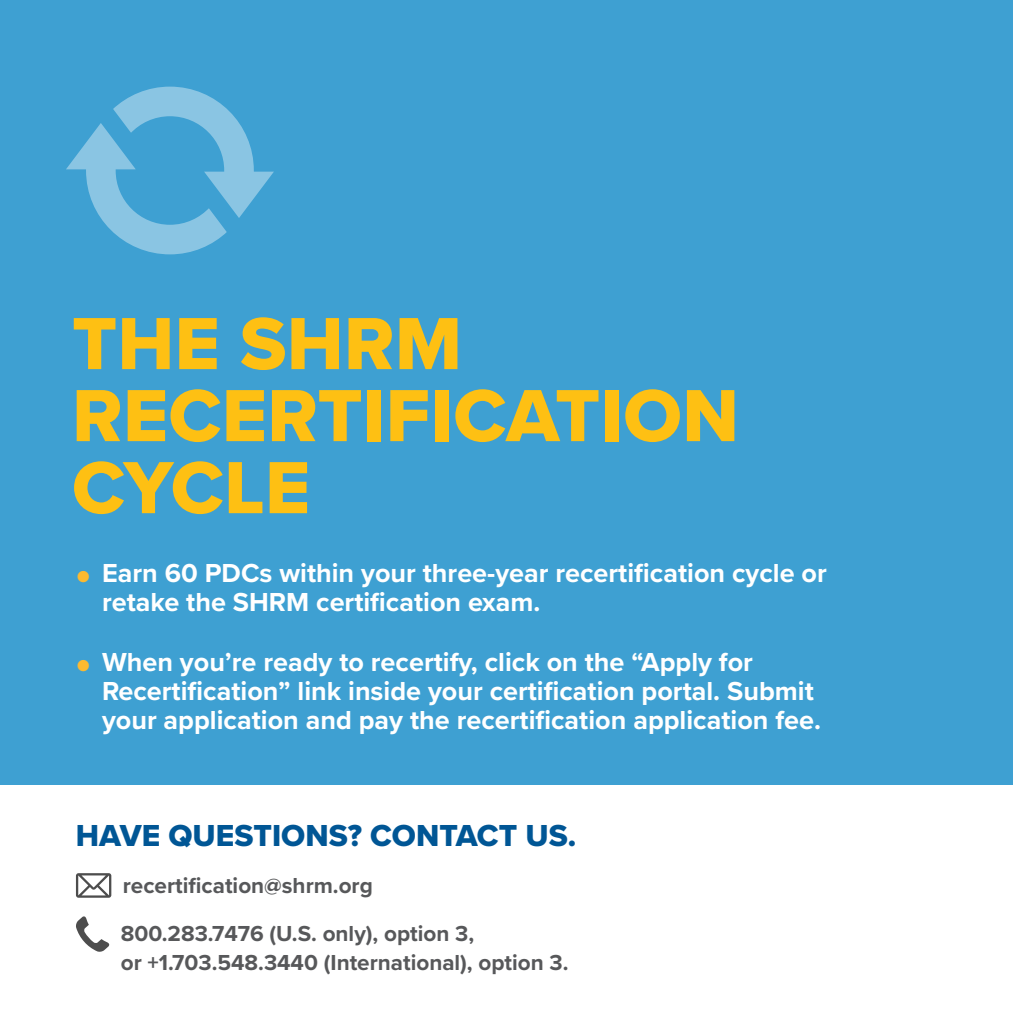
<style>
.page{position:relative;width:1013px;height:1013px;background:#fff}
.page>*{position:absolute;margin:0;border:0;box-sizing:border-box;transform-origin:0 0}
.Body_main{font:76.5px/72px "Proxima Nova Extrabld";letter-spacing:.005em;color:#fec013}
.Body_main-2{font:31.5px "Proxima Nova Extrabld";color:#005695}
.t1{font:700 27px/29.2px "Proxima Nova";color:#fff}
.Body_main-3{font:700 22.5px/29.2px "Proxima Nova";color:#57585a}
.s1{color:#fcba30}
</style>
<div class="page">
<div style="left:0;top:0;width:1012px;height:784px;background:#3ea0d2"></div>
<svg style="left:76px;top:873px;width:35px;height:24px"></svg>
<svg style="left:76px;top:916px;width:34px;height:36px"></svg>
<svg style="left:66px;top:86px;width:208px;height:169px"></svg>
<p class="Body_main" style="left:72px;top:306px;width:668px">THE SHRM<br>RECERTIFICATION<br>CYCLE</p>
<p class="t1" style="left:102px;top:557px;width:726px;text-indent:-25px"><span class="s1">●</span> Earn 60 PDCs within your three-year recertification cycle or retake the SHRM certification exam.</p>
<p class="t1" style="left:102px;top:646px;width:720px;text-indent:-25px"><span class="s1">●</span> When you’re ready to recertify, click on the “Apply for<br>Recertification” link inside your certification portal. Submit your application and pay the recertification application fee.</p>
<p class="Body_main-2" style="left:76px;top:812px;width:502px">HAVE QUESTIONS? CONTACT US.</p>
<p class="Body_main-3" style="left:123px;top:870px;width:251px">recertification@shrm.org</p>
<p class="Body_main-3" style="left:121px;top:917px;width:449px">800.283.7476 (U.S. only), option 3,<br>or +1.703.548.3440 (International), option 3.</p>
</div>
